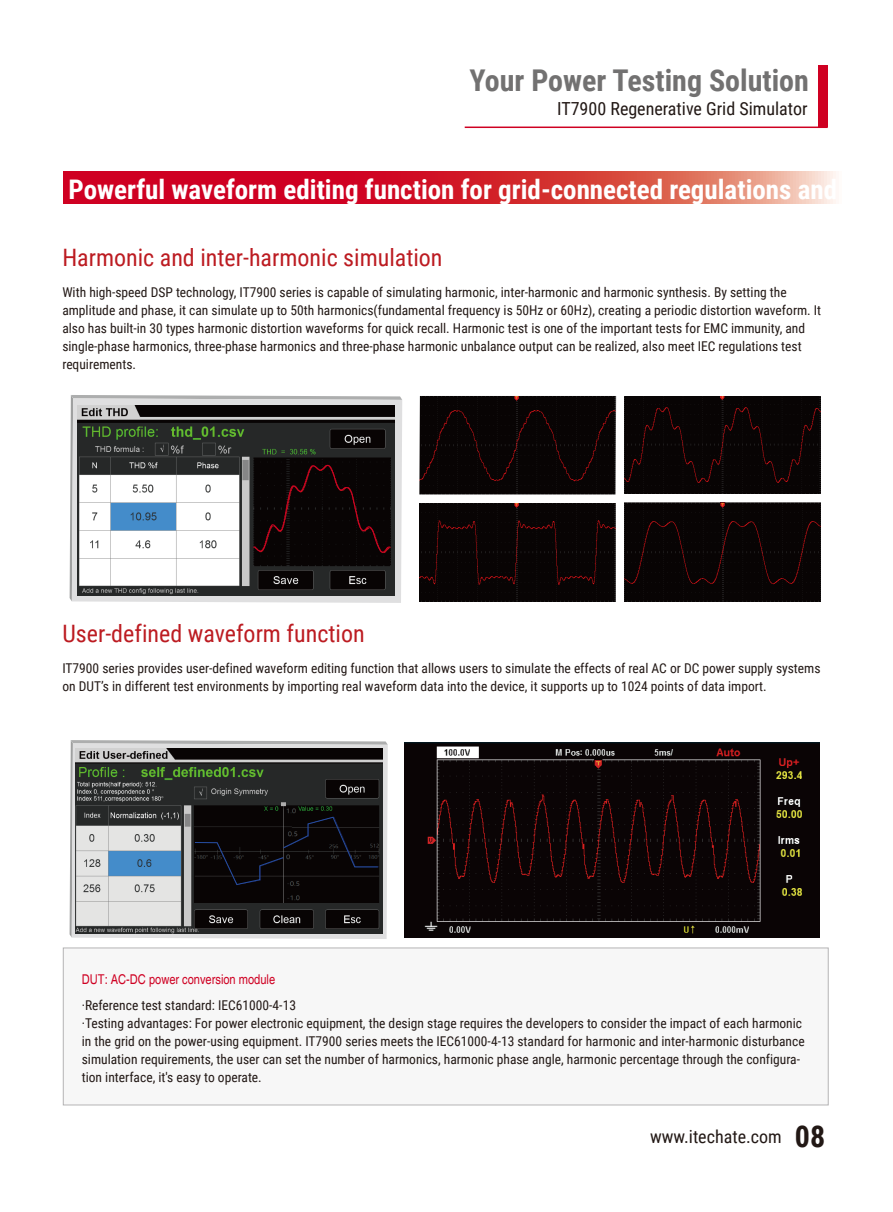
<style>
.page{position:relative;width:893px;height:1212px;background:#fff}
.page>*{position:absolute;margin:0;border:0;box-sizing:border-box;transform-origin:0 0}
.t1{font:700 30px "Roboto Condensed";color:#727171}
.t2{font:700 27px "Roboto Condensed";color:#fff}
.t3{font:24px "Roboto Condensed";color:#bc1b21}
.t4{font:18px "Roboto Condensed";color:#221815}
.t5{font:13.5px/18px "Roboto Condensed";color:#221815}
.t6{font:condensed 13.5px "Helvetica";color:#cf0022}
.s1{font-weight:700;font-size:30px}
</style>
<div class="page">
<svg style="left:149px;top:126px;width:687px;height:78px"></svg>
<svg style="left:70px;top:395px;width:332px;height:206px"></svg>
<div style="left:63px;top:947px;width:765px;height:158px;background:#f7f7f7;border:1px solid #b5b4b5"></div>
<svg style="left:64px;top:172px;width:772px;height:31px;background:#d6343e"></svg>
<img style="left:419px;top:396px;width:197px;height:98px">
<img style="left:419px;top:504px;width:197px;height:97px">
<div style="left:625px;top:396px;width:196px;height:98px;background:#080404"></div>
<div style="left:625px;top:502px;width:196px;height:100px;background:#080404"></div>
<svg style="left:70px;top:740px;width:318px;height:198px;background:#505252"></svg>
<img style="left:405px;top:742px;width:414px;height:195px">
<div style="left:818px;top:66px;width:10px;height:61px;background:#cf0022"></div>
<hr style="left:465px;top:127px;width:363px;height:1px;background:#cf0022">
<h1 class="t1" style="left:469px;top:60px;width:341px">Your Power Testing Solution</h1>
<h3 class="t4" style="left:557px;top:96px;width:252px">IT7900 Regenerative Grid Simulator</h3>
<h2 class="t2" style="left:68px;top:171px;width:770px">Powerful waveform editing function for grid-connected regulations and</h2>
<h3 class="t3" style="left:62px;top:241px;width:382px">Harmonic and inter-harmonic simulation</h3>
<p class="t5" style="left:62px;top:283px;width:760px">With high-speed DSP technology, IT7900 series is capable of simulating harmonic, inter-harmonic and harmonic synthesis. By setting the amplitude and phase, it can simulate up to 50th harmonics(fundamental frequency is 50Hz or 60Hz), creating a periodic distortion waveform. It also has built-in 30 types harmonic distortion waveforms for quick recall. Harmonic test is one of the important tests for EMC immunity, and single-phase harmonics, three-phase harmonics and three-phase harmonic unbalance output can be realized, also meet IEC regulations test requirements.</p>
<h3 class="t3" style="left:62px;top:616px;width:304px">User-defined waveform function</h3>
<p class="t5" style="left:62px;top:658px;width:760px">IT7900 series provides user-defined waveform editing function that allows users to simulate the effects of real AC or DC power supply systems on DUT’s in different test environments by importing real waveform data into the device, it supports up to 1024 points of data import.</p>
<p class="t6" style="left:82px;top:972px;width:195px">DUT: AC-DC power conversion module</p>
<p class="t5" style="left:82px;top:996px;width:724px">·Reference test standard: IEC61000-4-13<br>·Testing advantages: For power electronic equipment, the design stage requires the developers to consider the impact of each harmonic in the grid on the power-using equipment. IT7900 series meets the IEC61000-4-13 standard for harmonic and inter-harmonic disturbance simulation requirements, the user can set the number of harmonics, harmonic phase angle, harmonic percentage through the configura&shy;tion interface, it's easy to operate.</p>
<h3 class="t4" style="left:650px;top:1124px;width:177px">www.itechate.com <span class="s1">08</span></h3>
</div>
